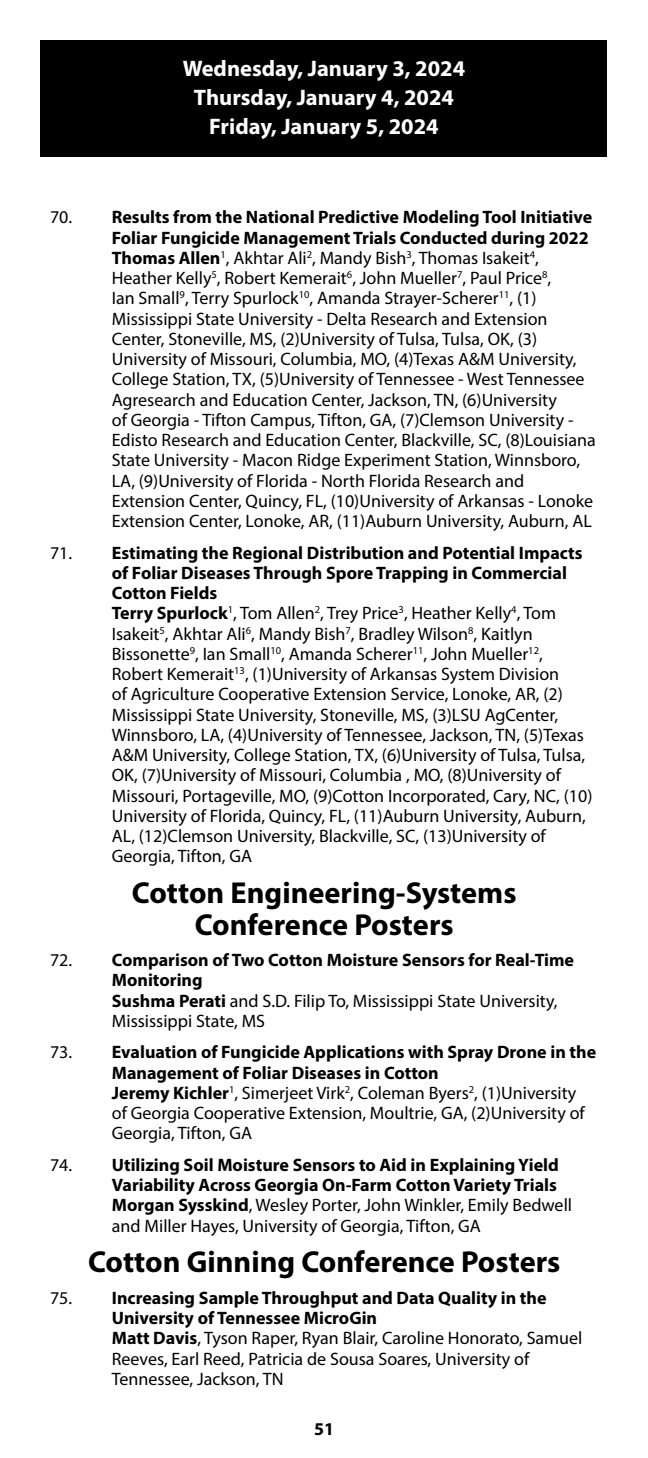
<style>
.page{position:relative;width:648px;height:1458px;background:#fff}
.page>*{position:absolute;margin:0;border:0;box-sizing:border-box;transform-origin:0 0}
.t1{font:700 30.38px/31.5px "Myriad Pro";color:#000;text-align:center}
.t2{font:700 22.5px/28.8px "Myriad Pro";color:#fff;text-align:center}
.t3{font:18px/20.2px "Myriad Pro";color:#000}
.t4{font:700 18px/20.2px "Myriad Pro";color:#000}
.s1{font-weight:700}
.s2{font-weight:400}
</style>
<div class="page">
<div style="left:40px;top:40px;width:568px;height:117px;background:#000"></div>
<p class="t2" style="left:183px;top:53px;width:284px">Wednesday, January 3, 2024<br>Thursday, January 4, 2024<br>Friday, January 5, 2024</p>
<p class="t3" style="left:112px;top:207px;width:485px;text-indent:-62px">70. <span class="s1">Results from the National Predictive Modeling Tool Initiative Foliar Fungicide Management Trials Conducted during 2022<br>Thomas Allen</span><sup>1</sup>, Akhtar Ali<sup>2</sup>, Mandy Bish<sup>3</sup>, Thomas Isakeit<sup>4</sup>, Heather Kelly<sup>5</sup>, Robert Kemerait<sup>6</sup>, John Mueller<sup>7</sup>, Paul Price<sup>8</sup>,<br>Ian Small<sup>9</sup>, Terry Spurlock<sup>10</sup>, Amanda Strayer-Scherer<sup>11</sup>, (1)<br>Mississippi State University - Delta Research and Extension Center, Stoneville, MS, (2)University of Tulsa, Tulsa, OK, (3)<br>University of Missouri, Columbia, MO, (4)Texas A&amp;M University, College Station, TX, (5)University of Tennessee - West Tennessee Agresearch and Education Center, Jackson, TN, (6)University<br>of Georgia - Tifton Campus, Tifton, GA, (7)Clemson University - Edisto Research and Education Center, Blackville, SC, (8)Louisiana State University - Macon Ridge Experiment Station, Winnsboro, LA, (9)University of Florida - North Florida Research and Extension Center, Quincy, FL, (10)University of Arkansas - Lonoke Extension Center, Lonoke, AR, (11)Auburn University, Auburn, AL</p>
<p class="t3" style="left:112px;top:542px;width:482px;text-indent:-62px">71. <span class="s1">Estimating the Regional Distribution and Potential Impacts of Foliar Diseases Through Spore Trapping in Commercial Cotton Fields<br>Terry Spurlock</span><sup>1</sup>, Tom Allen<sup>2</sup>, Trey Price<sup>3</sup>, Heather Kelly<sup>4</sup>, Tom Isakeit<sup>5</sup>, Akhtar Ali<sup>6</sup>, Mandy Bish<sup>7</sup>, Bradley Wilson<sup>8</sup>, Kaitlyn Bissonette<sup>9</sup>, Ian Small<sup>10</sup>, Amanda Scherer<sup>11</sup>, John Mueller<sup>12</sup>, Robert Kemerait<sup>13</sup>, (1)University of Arkansas System Division<br>of Agriculture Cooperative Extension Service, Lonoke, AR, (2)<br>Mississippi State University, Stoneville, MS, (3)LSU AgCenter, Winnsboro, LA, (4)University of Tennessee, Jackson, TN, (5)Texas A&amp;M University, College Station, TX, (6)University of Tulsa, Tulsa, OK, (7)University of Missouri, Columbia , MO, (8)University of Missouri, Portageville, MO, (9)Cotton Incorporated, Cary, NC, (10)<br>University of Florida, Quincy, FL, (11)Auburn University, Auburn, AL, (12)Clemson University, Blackville, SC, (13)University of Georgia, Tifton, GA</p>
<h1 class="t1" style="left:132px;top:876px;width:386px">Cotton Engineering-Systems<br>Conference Posters</h1>
<p class="t4" style="left:112px;top:949px;width:464px;text-indent:-62px"><span class="s2">72.</span> Comparison of Two Cotton Moisture Sensors for Real-Time Monitoring<br>Sushma Perati <span class="s2">and S.D. Filip To, Mississippi State University, Mississippi State, MS</span></p>
<p class="t3" style="left:112px;top:1042px;width:486px;text-indent:-62px">73. <span class="s1">Evaluation of Fungicide Applications with Spray Drone in the Management of Foliar Diseases in Cotton<br>Jeremy Kichler</span><sup>1</sup>, Simerjeet Virk<sup>2</sup>, Coleman Byers<sup>2</sup>, (1)University<br>of Georgia Cooperative Extension, Moultrie, GA, (2)University of Georgia, Tifton, GA</p>
<p class="t4" style="left:112px;top:1154px;width:462px;text-indent:-62px"><span class="s2">74.</span> Utilizing Soil Moisture Sensors to Aid in Explaining Yield Variability Across Georgia On-Farm Cotton Variety Trials Morgan Sysskind<span class="s2">, Wesley Porter, John Winkler, Emily Bedwell and Miller Hayes, University of Georgia, Tifton, GA</span></p>
<h1 class="t1" style="left:88px;top:1245px;width:474px">Cotton Ginning Conference Posters</h1>
<p class="t3" style="left:112px;top:1287px;width:472px;text-indent:-62px">75. <span class="s1">Increasing Sample Throughput and Data Quality in the University of Tennessee MicroGin<br>Matt Davis</span>, Tyson Raper, Ryan Blair, Caroline Honorato, Samuel Reeves, Earl Reed, Patricia de Sousa Soares, University of Tennessee, Jackson, TN</p>
<p class="t4" style="left:314px;top:1418px;width:21px">51</p>
</div>
